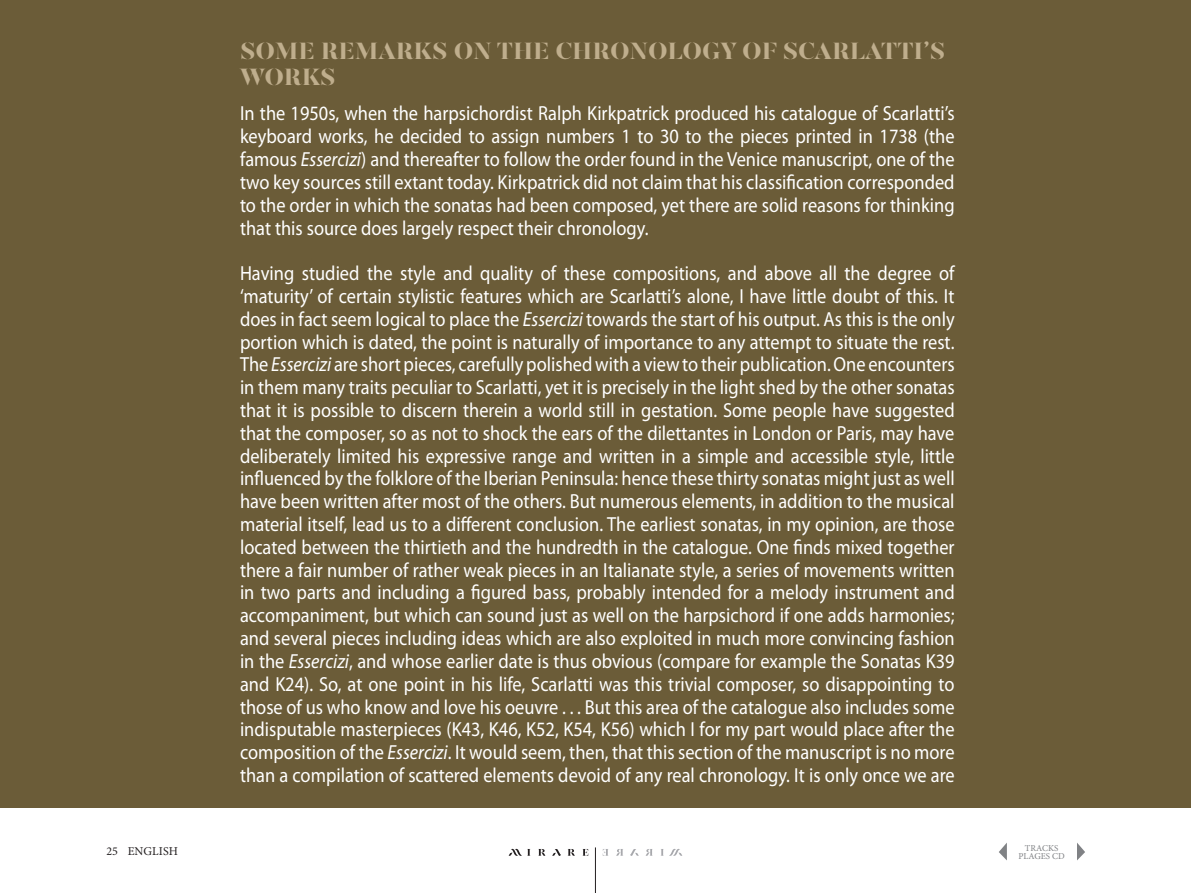
<style>
.page{position:relative;width:1191px;height:893px;background:#fff}
.page>*{position:absolute;margin:0;border:0;box-sizing:border-box;transform-origin:0 0}
.t1{font:900 24px/26.4px "Gabriela Stencil";color:#bfae8d}
.t2{font:20.4px/22.8px "Myriad Pro";color:#fff;text-align:justify;scale:.9 1}
.t3{font:12px "Minion Pro";letter-spacing:.01em;color:#231f20}
.t4{font:9px/7.5px "Minion Pro";color:#808285;text-align:center}
.s1{font-style:italic}
</style>
<div class="page">
<svg style="left:999px;top:843px;width:8px;height:17px"></svg>
<svg style="left:1077px;top:843px;width:8px;height:17px"></svg>
<hr style="left:595px;top:847px;width:1px;height:46px;background:#231f20">
<svg style="left:508px;top:849px;width:22px;height:7px"></svg>
<svg style="left:538px;top:849px;width:7px;height:7px"></svg>
<svg style="left:568px;top:849px;width:7px;height:7px"></svg>
<svg style="left:582px;top:849px;width:6px;height:7px"></svg>
<svg style="left:552px;top:849px;width:9px;height:7px"></svg>
<svg style="left:661px;top:849px;width:21px;height:7px"></svg>
<svg style="left:645px;top:849px;width:7px;height:7px"></svg>
<svg style="left:616px;top:849px;width:7px;height:7px"></svg>
<svg style="left:603px;top:849px;width:5px;height:7px"></svg>
<svg style="left:630px;top:849px;width:9px;height:7px"></svg>
<div style="left:0;top:0;width:1191px;height:808px;background:#6b5c38"></div>
<p class="t1" style="left:240px;top:38px;width:706px">SOME REMARKS ON THE CHRONOLOGY OF SCARLATTI’S<br>WORKS</p>
<p class="t2" style="left:240px;top:103px;width:795px">In the 1950s, when the harpsichordist Ralph Kirkpatrick produced his catalogue of Scarlatti’s keyboard works, he decided to assign numbers 1 to 30 to the pieces printed in 1738 (the famous <span class="s1">Essercizi</span>) and thereafter to follow the order found in the Venice manuscript, one of the two key sources still extant today. Kirkpatrick did not claim that his classification corresponded to the order in which the sonatas had been composed, yet there are solid reasons for thinking that this source does largely respect their chronology.</p>
<p class="t2" style="left:240px;top:262px;width:795px">Having studied the style and quality of these compositions, and above all the degree of ‘maturity’ of certain stylistic features which are Scarlatti’s alone, I have little doubt of this. It does in fact seem logical to place the <span class="s1">Essercizi</span> towards the start of his output. As this is the only portion which is dated, the point is naturally of importance to any attempt to situate the rest.<br>The <span class="s1">Essercizi</span> are short pieces, carefully polished with a view to their publication. One encounters in them many traits peculiar to Scarlatti, yet it is precisely in the light shed by the other sonatas that it is possible to discern therein a world still in gestation. Some people have suggested that the composer, so as not to shock the ears of the dilettantes in London or Paris, may have deliberately limited his expressive range and written in a simple and accessible style, little influenced by the folklore of the Iberian Peninsula: hence these thirty sonatas might just as well have been written after most of the others. But numerous elements, in addition to the musical material itself, lead us to a different conclusion. The earliest sonatas, in my opinion, are those located between the thirtieth and the hundredth in the catalogue. One finds mixed together there a fair number of rather weak pieces in an Italianate style, a series of movements written in two parts and including a figured bass, probably intended for a melody instrument and accompaniment, but which can sound just as well on the harpsichord if one adds harmonies; and several pieces including ideas which are also exploited in much more convincing fashion in the <span class="s1">Essercizi</span>, and whose earlier date is thus obvious (compare for example the Sonatas K39 and K24). So, at one point in his life, Scarlatti was this trivial composer, so disappointing to those of us who know and love his oeuvre . . . But this area of the catalogue also includes some indisputable masterpieces (K43, K46, K52, K54, K56) which I for my part would place after the composition of the <span class="s1">Essercizi</span>. It would seem, then, that this section of the manuscript is no more than a compilation of scattered elements devoid of any real chronology. It is only once we are</p>
<p class="t3" style="left:106px;top:843px;width:13px">25</p>
<p class="t4" style="left:1018px;top:844px;width:48px">TRACKS<br>PLAGES CD</p>
<p class="t3" style="left:128px;top:843px;width:52px">ENGLISH</p>
</div>
